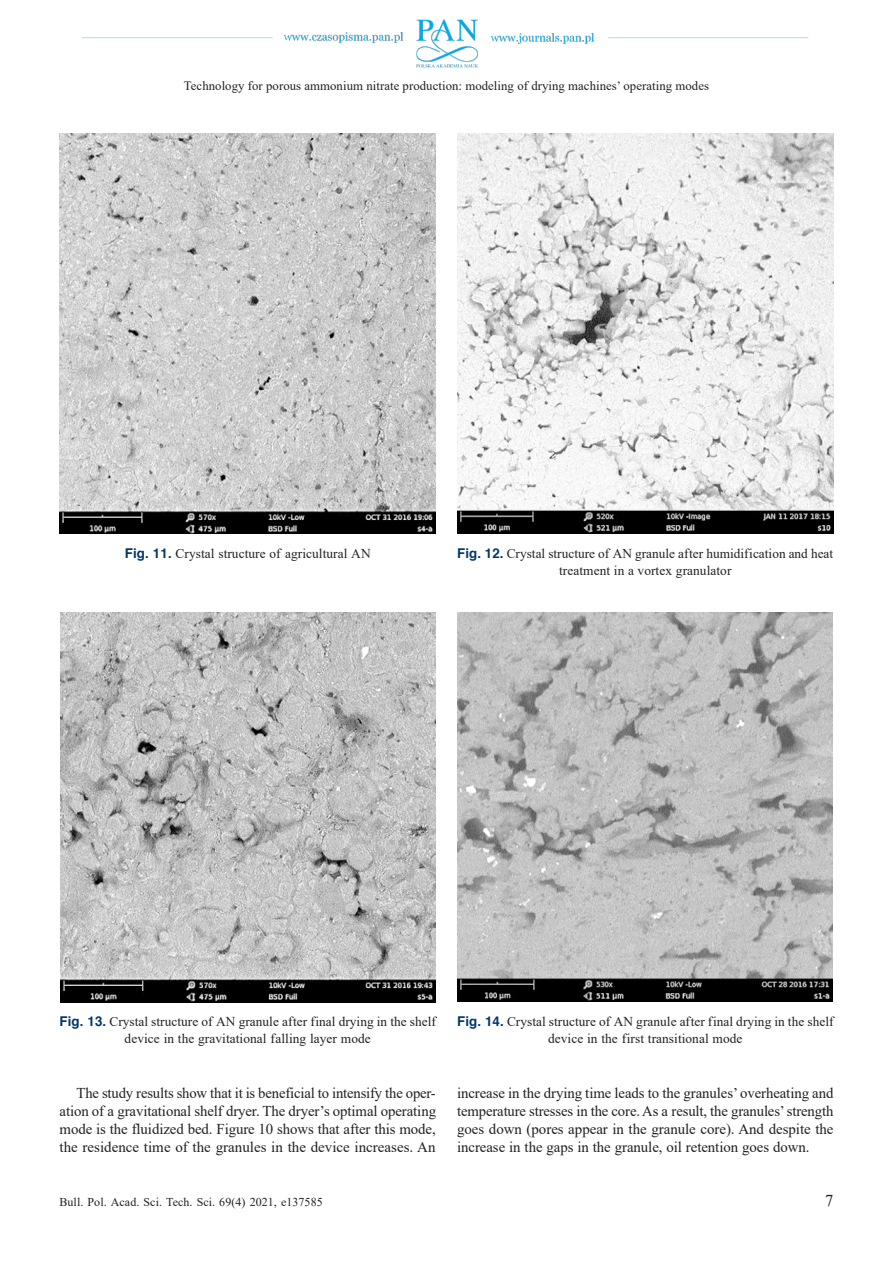
<style>
.page{position:relative;width:893px;height:1263px;background:#fff}
.page>*{position:absolute;margin:0;border:0;box-sizing:border-box;transform-origin:0 0}
.t1{font:16.5px "Times New Roman";color:#231f20}
.Biu_Tekst_podst{font:15px/18px "Times New Roman";color:#231f20;text-align:justify}
.Biu_Podpis_2{font:13.5px/16.5px "Times New Roman";letter-spacing:.005em;color:#231f20;text-align:center}
.t2{font:12.75px "Times New Roman";letter-spacing:.005em;color:#231f20}
.t3{font:12px "Times New Roman";letter-spacing:.005em;color:#231f20}
.s1{font-family:"Helvetica";font-weight:700;color:#00386c}
</style>
<div class="page">
<img style="left:82px;top:19px;width:727px;height:49px">
<img style="left:60px;top:134px;width:376px;height:400px">
<img style="left:457px;top:134px;width:376px;height:400px">
<img style="left:60px;top:612px;width:375px;height:390px">
<img style="left:458px;top:612px;width:375px;height:390px">
<p class="t2" style="left:184px;top:76px;width:527px">Technology for porous ammonium nitrate production: modeling of drying machines’ operating modes</p>
<p class="Biu_Podpis_2" style="left:125px;top:545px;width:247px"><span class="s1">Fig. 11.</span> Crystal structure of agricultural AN</p>
<p class="Biu_Podpis_2" style="left:457px;top:545px;width:378px"><span class="s1">Fig. 12.</span> Crystal structure of AN granule after humidification and heat treatment in a vortex granulator</p>
<p class="Biu_Podpis_2" style="left:60px;top:1013px;width:378px"><span class="s1">Fig. 13.</span> Crystal structure of AN granule after final drying in the shelf device in the gravitational falling layer mode</p>
<p class="Biu_Podpis_2" style="left:457px;top:1013px;width:378px"><span class="s1">Fig. 14.</span> Crystal structure of AN granule after final drying in the shelf device in the first transitional mode</p>
<p class="Biu_Tekst_podst" style="left:60px;top:1084px;width:378px;text-indent:17px">The study results show that it is beneficial to intensify the oper&shy;ation of a gravitational shelf dryer. The dryer’s optimal operating mode is the fluidized bed. Figure 10 shows that after this mode, the residence time of the granules in the device increases. An</p>
<p class="Biu_Tekst_podst" style="left:457px;top:1084px;width:378px">increase in the drying time leads to the granules’ overheating and temperature stresses in the core. As a result, the granules’ strength goes down (pores appear in the granule core). And despite the increase in the gaps in the granule, oil retention goes down.</p>
<p class="t3" style="left:60px;top:1194px;width:265px">Bull. Pol. Acad. Sci. Tech. Sci. 69(4) 2021, e137585</p>
<p class="t1" style="left:825px;top:1189px;width:10px">7</p>
</div>
